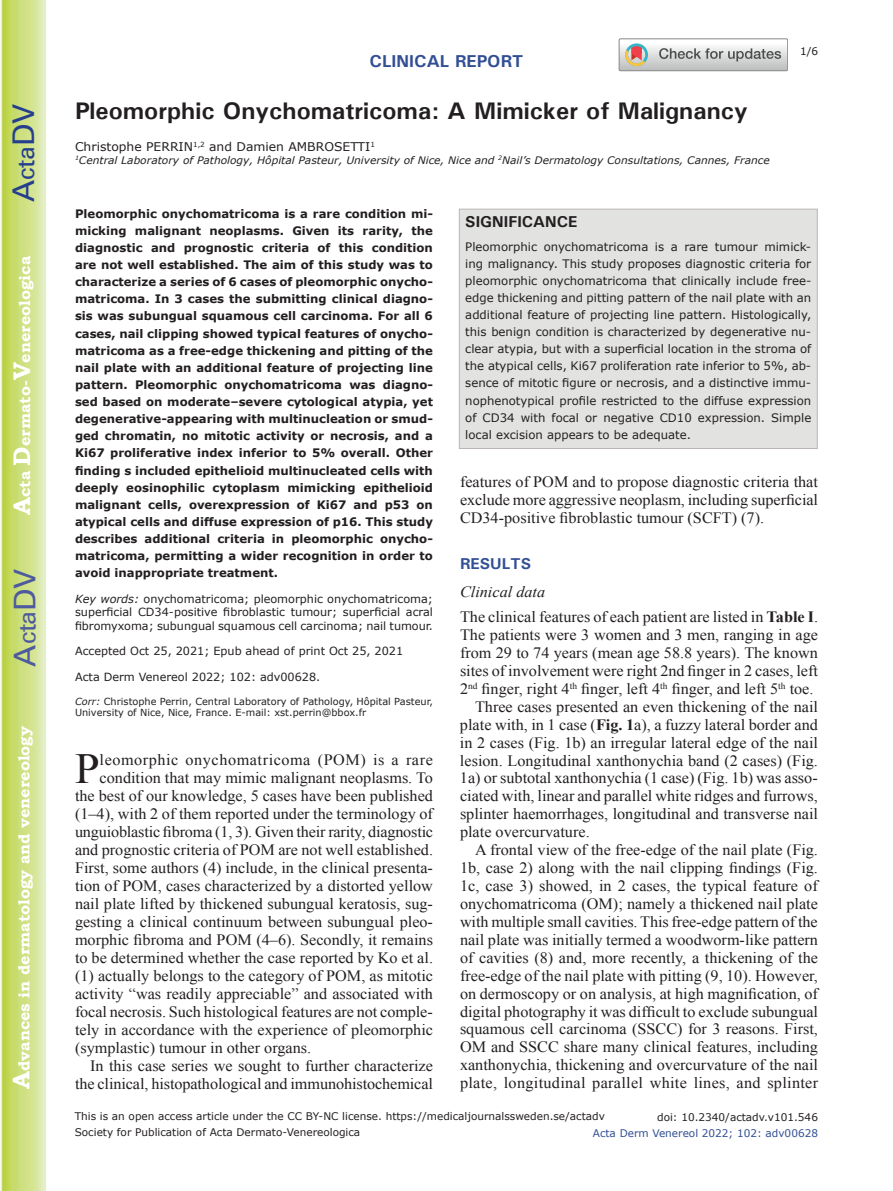
<style>
.page{position:relative;width:893px;height:1191px;background:#fff}
.page>*{position:absolute;margin:0;border:0;box-sizing:border-box;transform-origin:0 0}
.t1{font:42.9px "Times New Roman";color:#231f20}
.t2{font:30px "Univers";color:#4d5a9e}
.t3{font:30px "Univers";color:#253f8e}
.t4{font:700 24px "Univers";color:#231f20}
.t5{font:700 17.25px "Univers";color:#324f95}
.t6{font:15.75px/18px "Times New Roman";color:#231f20;text-align:justify}
.t7{font:700 15.75px "Bookman Old Style";color:#fff}
.t8{font:15.75px "Times New Roman";letter-spacing:.02em;color:#231f20}
.t9{font:15.75px "Times New Roman";letter-spacing:.035em;color:#231f20}
.t10{font:700 15.75px "Univers";color:#231f20}
.t11{font:700 15.75px "Univers";color:#324f95}
.t12{font:12px "Verdana";color:#231f20}
.t13{font:700 11.7px/17.1px "Verdana";color:#231f20;text-align:justify}
.t14{font:11.7px/17.1px "Verdana";color:#231f20;text-align:justify}
.t15{font:11.25px/13.5px "Verdana";color:#231f20;text-align:justify}
.t16{font:10.5px "Verdana";color:#231f20}
.t17{font:10.5px "Verdana";color:#324f95}
.t18{font:italic 10.35px "Verdana";color:#231f20}
.t19{font:9.75px/11.7px "Verdana";color:#231f20}
.s1{font-size:24px}
.s2{font-style:italic}
.s3{font-weight:700}
</style>
<div class="page">
<svg style="left:1px;top:0;width:45px;height:1191px;background:#cfe084"></svg>
<svg style="left:619px;top:39px;width:169px;height:32px"></svg>
<div style="left:459px;top:209px;width:359px;height:240px;background:#e2e2e1;border:1px solid #bab5b4"></div>
<h2 class="t3" style="left:6px;top:202px;width:100px;rotate:-90deg">A<span class="s1">cta</span>DV</h2>
<p class="t7" style="left:15px;top:515px;width:260px;rotate:-90deg"><span class="s1">A</span>cta <span class="s1">D</span>ermato-<span class="s1">V</span>enereologica</p>
<h2 class="t2" style="left:7px;top:666px;width:100px;rotate:-90deg">A<span class="s1">cta</span>DV</h2>
<p class="t7" style="left:15px;top:1088px;width:364px;rotate:-90deg"><span class="s1">A</span>dvances in dermatology and venereology</p>
<p class="t5" style="left:370px;top:50px;width:155px">CLINICAL REPORT</p>
<h3 class="t4" style="left:75px;top:95px;width:674px">Pleomorphic Onychomatricoma: A Mimicker of Malignancy</h3>
<p class="t12" style="left:75px;top:139px;width:301px">Christophe PERRIN<sup>1,2</sup> and Damien AMBROSETTI<sup>1</sup></p>
<p class="t18" style="left:75px;top:153px;width:696px"><sup>1</sup>Central Laboratory of Pathology, Hôpital Pasteur, University of Nice, Nice and <sup>2</sup>Nail’s Dermatology Consultations, Cannes, France</p>
<p class="t16" style="left:800px;top:44px;width:20px">1/6</p>
<p class="t13" style="left:75px;top:205px;width:359px">Pleomorphic onychomatricoma is a rare condition mi&shy;micking malignant neoplasms. Given its rarity, the diagnostic and prognostic criteria of this condition are not well established. The aim of this study was to characterize a series of 6 cases of pleomorphic onycho&shy;matricoma. In 3 cases the submitting clinical diagno&shy;sis was subungual squamous cell carcinoma. For all 6 cases, nail clipping showed typical features of onycho&shy;matricoma as a free-edge thickening and pitting of the nail plate with an additional feature of projecting line pattern. Pleomorphic onychomatricoma was diagno&shy;sed based on moderate–severe cytological atypia, yet degenerative-appearing with multinucleation or smud&shy;ged chromatin, no mitotic activity or necrosis, and a Ki67 proliferative index inferior to 5% overall. Other finding s included epithelioid multinucleated cells with deeply eosinophilic cytoplasm mimicking epithelioid malignant cells, overexpression of Ki67 and p53 on atypical cells and diffuse expression of p16. This study describes additional criteria in pleomorphic onycho&shy;matricoma, permitting a wider recognition in order to avoid inappropriate treatment.</p>
<p class="t15" style="left:75px;top:592px;width:360px"><span class="s2">Key words:</span> onychomatricoma; pleomorphic onychomatricoma; superficial CD34-positive fibroblastic tumour; superficial acral fibromyxoma; subungual squamous cell carcinoma; nail tumour.</p>
<p class="t15" style="left:75px;top:645px;width:330px">Accepted Oct 25, 2021; Epub ahead of print Oct 25, 2021</p>
<p class="t15" style="left:75px;top:670px;width:247px">Acta Derm Venereol 2022; 102: adv00628.</p>
<p class="t19" style="left:75px;top:695px;width:359px"><span class="s2">Corr:</span> Christophe Perrin, Central Laboratory of Pathology, Hôpital Pasteur,<br>University of Nice, Nice, France. E-mail: xst.perrin@bbox.fr</p>
<h1 class="t1" style="left:75px;top:739px;width:26px">P</h1>
<p class="t9" style="left:100px;top:748px;width:335px">leomorphic onychomatricoma (POM) is a rare</p>
<p class="t6" style="left:100px;top:768px;width:335px">condition that may mimic malignant neoplasms. To</p>
<p class="t6" style="left:75px;top:786px;width:359px">the best of our knowledge, 5 cases have been published</p>
<p class="t6" style="left:75px;top:804px;width:360px">(1–4), with 2 of them reported under the terminology of</p>
<p class="t6" style="left:75px;top:822px;width:360px">unguioblastic fibroma (1, 3). Given their rarity, diagnostic</p>
<p class="t6" style="left:75px;top:840px;width:360px">and prognostic criteria of POM are not well established.</p>
<p class="t6" style="left:75px;top:858px;width:359px">First, some authors (4) include, in the clinical presenta-</p>
<p class="t6" style="left:75px;top:876px;width:359px">tion of POM, cases characterized by a distorted yellow</p>
<p class="t6" style="left:75px;top:894px;width:359px">nail plate lifted by thickened subungual keratosis, sug-</p>
<p class="t6" style="left:75px;top:912px;width:359px">gesting a clinical continuum between subungual pleo-</p>
<p class="t6" style="left:75px;top:930px;width:359px">morphic fibroma and POM (4–6). Secondly, it remains</p>
<p class="t6" style="left:75px;top:948px;width:360px">to be determined whether the case reported by Ko et al.</p>
<p class="t6" style="left:75px;top:966px;width:360px">(1) actually belongs to the category of POM, as mitotic</p>
<p class="t6" style="left:75px;top:984px;width:360px">activity “was readily appreciable” and associated with</p>
<p class="t6" style="left:75px;top:1002px;width:359px">focal necrosis. Such histological features are not comple-</p>
<p class="t6" style="left:75px;top:1020px;width:360px">tely in accordance with the experience of pleomorphic</p>
<p class="t6" style="left:75px;top:1038px;width:238px">(symplastic) tumour in other organs.</p>
<p class="t6" style="left:90px;top:1056px;width:344px">In this case series we sought to further characterize</p>
<p class="t6" style="left:75px;top:1074px;width:359px">the clinical, histopathological and immunohistochemical</p>
<p class="t10" style="left:465px;top:212px;width:114px">SIGNIFICANCE</p>
<p class="t14" style="left:465px;top:238px;width:347px">Pleomorphic onychomatricoma is a rare tumour mimick&shy;ing malignancy. This study proposes diagnostic criteria for pleomorphic onychomatricoma that clinically include free&shy;edge thickening and pitting pattern of the nail plate with an additional feature of projecting line pattern. Histologically, this benign condition is characterized by degenerative nu&shy;clear atypia, but with a superficial location in the stroma of the atypical cells, Ki67 proliferation rate inferior to 5%, ab&shy;sence of mitotic figure or necrosis, and a distinctive immu&shy;nophenotypical profile restricted to the diffuse expression of CD34 with focal or negative CD10 expression. Simple local excision appears to be adequate.</p>
<p class="t6" style="left:460px;top:472px;width:360px">features of POM and to propose diagnostic criteria that exclude more aggressive neoplasm, including superficial CD34-positive fibroblastic tumour (SCFT) (7).</p>
<p class="t11" style="left:460px;top:553px;width:73px">RESULTS</p>
<p class="t6" style="left:460px;top:578px;width:360px;line-height:25.3px"><span class="s2">Clinical data<br></span>The clinical features of each patient are listed in <span class="s3">Table I</span>.</p>
<p class="t6" style="left:460px;top:625px;width:359px">The patients were 3 women and 3 men, ranging in age</p>
<p class="t6" style="left:460px;top:643px;width:359px">from 29 to 74 years (mean age 58.8 years). The known</p>
<p class="t6" style="left:460px;top:661px;width:359px">sites of involvement were right 2nd finger in 2 cases, left</p>
<p class="t6" style="left:460px;top:679px;width:355px">2<sup>nd</sup> finger, right 4<sup>th</sup> finger, left 4<sup>th</sup> finger, and left 5<sup>th</sup> toe.</p>
<p class="t6" style="left:475px;top:697px;width:345px">Three cases presented an even thickening of the nail</p>
<p class="t6" style="left:460px;top:715px;width:359px">plate with, in 1 case (<span class="s3">Fig. 1</span>a), a fuzzy lateral border and</p>
<p class="t6" style="left:460px;top:733px;width:360px">in 2 cases (Fig. 1b) an irregular lateral edge of the nail</p>
<p class="t6" style="left:460px;top:751px;width:359px">lesion. Longitudinal xanthonychia band (2 cases) (Fig.</p>
<p class="t6" style="left:460px;top:769px;width:359px">1a) or subtotal xanthonychia (1 case) (Fig. 1b) was asso-</p>
<p class="t6" style="left:460px;top:787px;width:359px">ciated with, linear and parallel white ridges and furrows,</p>
<p class="t6" style="left:460px;top:805px;width:360px">splinter haemorrhages, longitudinal and transverse nail</p>
<p class="t6" style="left:460px;top:822px;width:131px">plate overcurvature.</p>
<p class="t6" style="left:475px;top:840px;width:344px">A frontal view of the free-edge of the nail plate (Fig.</p>
<p class="t6" style="left:460px;top:858px;width:359px">1b, case 2) along with the nail clipping findings (Fig.</p>
<p class="t6" style="left:460px;top:876px;width:359px">1c, case 3) showed, in 2 cases, the typical feature of</p>
<p class="t6" style="left:460px;top:894px;width:359px">onychomatricoma (OM); namely a thickened nail plate</p>
<p class="t6" style="left:460px;top:912px;width:359px">with multiple small cavities. This free-edge pattern of the</p>
<p class="t6" style="left:460px;top:930px;width:360px">nail plate was initially termed a woodworm-like pattern</p>
<p class="t6" style="left:460px;top:948px;width:360px">of cavities (8) and, more recently, a thickening of the</p>
<p class="t6" style="left:460px;top:966px;width:359px">free-edge of the nail plate with pitting (9, 10). However,</p>
<p class="t6" style="left:460px;top:984px;width:359px">on dermoscopy or on analysis, at high magnification, of</p>
<p class="t6" style="left:460px;top:1002px;width:360px">digital photography it was difficult to exclude subungual</p>
<p class="t6" style="left:460px;top:1020px;width:359px">squamous cell carcinoma (SSCC) for 3 reasons. First,</p>
<p class="t6" style="left:460px;top:1038px;width:359px">OM and SSCC share many clinical features, including</p>
<p class="t6" style="left:460px;top:1055px;width:359px">xanthonychia, thickening and overcurvature of the nail</p>
<p class="t8" style="left:460px;top:1072px;width:360px">plate, longitudinal parallel white lines, and splinter</p>
<p class="t16" style="left:75px;top:1109px;width:532px">This is an open access article under the CC BY-NC license. https://medicaljournalssweden.se/actadv</p>
<p class="t16" style="left:657px;top:1110px;width:162px">doi: 10.2340/actadv.v101.546</p>
<p class="t16" style="left:75px;top:1125px;width:287px">Society for Publication of Acta Dermato-Venereologica</p>
<p class="t17" style="left:593px;top:1126px;width:227px">Acta Derm Venereol 2022; 102: adv00628</p>
</div>
